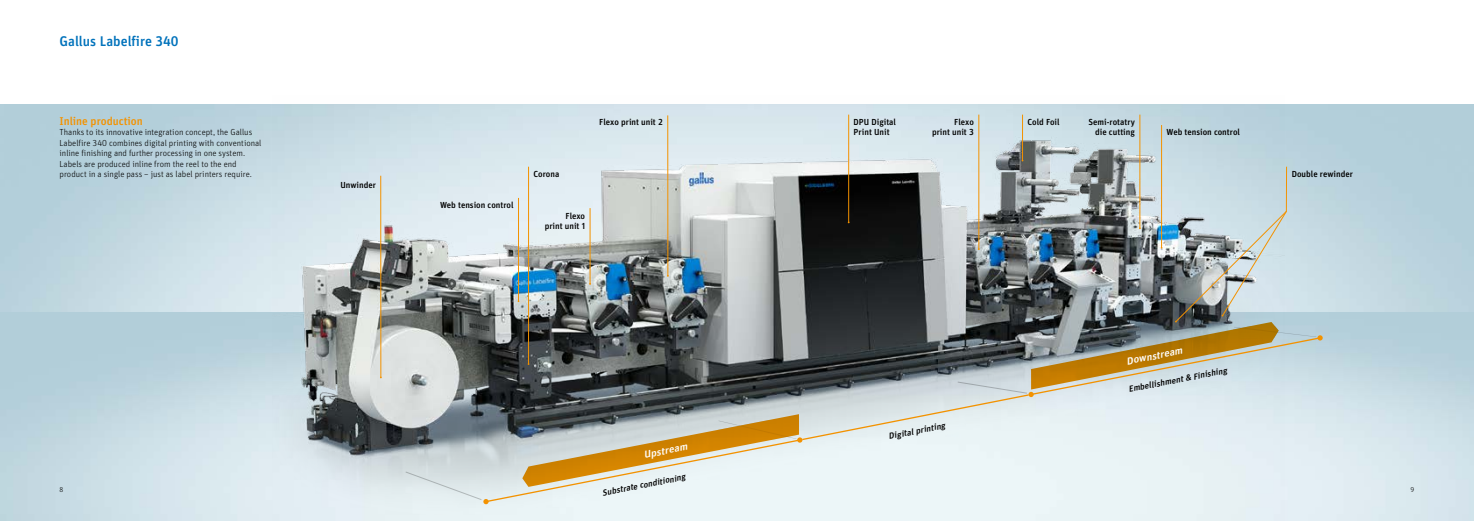
<style>
.page{position:relative;width:1474px;height:521px;background:#fff}
.page>*{position:absolute;margin:0;border:0;box-sizing:border-box;transform-origin:0 0}
.t1{font:500 14px "Unit Pro";color:#0072bb}
.t2{font:500 11.38px "Unit Pro";color:#f39200}
.t3{font:italic 500 10.15px "Unit Pro";color:#fff;scale:1.08 1}
.t4{font:italic 500 10.06px "Unit Pro";color:#fff;scale:1.09 1}
.t5{font:300 8.75px/10.4px "Unit Pro";color:#000}
.t6{font:500 8.75px/10.4px "Unit Pro";color:#000;text-align:right}
.t7{font:italic 500 8.66px "Unit Pro";color:#000}
.t8{font:italic 500 8.58px "Unit Pro";color:#000}
.t9{font:italic 500 8.58px "Unit Pro";color:#000;scale:1.04 1}
.t10{font:300 7px "Unit Pro";color:#000}
</style>
<div class="page">
<img style="left:0;top:312px;width:1473px;height:209px">
<img style="left:273px;top:104px;width:1011px;height:417px">
<hr style="left:380px;top:176px;width:1px;height:201px;background:#f39200">
<hr style="left:518px;top:198px;width:1px;height:103px;background:#f39200">
<hr style="left:590px;top:208px;width:1px;height:76px;background:#f39200">
<hr style="left:667px;top:115px;width:1px;height:161px;background:#f39200">
<hr style="left:848px;top:115px;width:1px;height:107px;background:#f39200">
<hr style="left:978px;top:115px;width:1px;height:134px;background:#f39200">
<hr style="left:1022px;top:115px;width:1px;height:46px;background:#f39200">
<hr style="left:1139px;top:115px;width:1px;height:113px;background:#f39200">
<hr style="left:1161px;top:125px;width:1px;height:123px;background:#f39200">
<hr style="left:528px;top:167px;width:1px;height:197px;background:#f39200">
<hr style="left:1286px;top:167px;width:1px;height:44px;background:#f39200">
<svg style="left:405px;top:211px;width:917px;height:293px"></svg>
<h1 class="t1" style="left:60px;top:31px;width:121px">Gallus Labelfire 340</h1>
<h2 class="t2" style="left:60px;top:113px;width:85px">Inline production</h2>
<p class="t5" style="left:60px;top:127px;width:203px">Thanks to its innovative integration concept, the Gallus Labelfire 340 combines digital printing with conventional inline finishing and further processing in one system.<br>Labels are produced inline from the reel to the end product in a single pass – just as label printers require.</p>
<p class="t6" style="left:340px;top:179px;width:37px">Unwinder</p>
<p class="t6" style="left:440px;top:200px;width:75px">Web tension control</p>
<p class="t6" style="left:533px;top:168px;width:27px">Corona</p>
<p class="t6" style="left:544px;top:210px;width:42px">Flexo<br>print unit 1</p>
<p class="t6" style="left:599px;top:116px;width:65px">Flexo print unit 2</p>
<p class="t6" style="left:853px;top:116px;width:44px;text-align:left">DPU Digital<br>Print Unit</p>
<p class="t6" style="left:954px;top:116px;width:21px">Flexo</p>
<p class="t6" style="left:1027px;top:116px;width:34px">Cold Foil</p>
<p class="t6" style="left:932px;top:127px;width:43px">print unit 3</p>
<p class="t6" style="left:1088px;top:116px;width:48px">Semi-rotatry die cutting</p>
<p class="t6" style="left:1166px;top:127px;width:75px">Web tension control</p>
<p class="t4" style="left:642px;top:448px;width:42px;rotate:-11deg">Upstream</p>
<p class="t9" style="left:887px;top:430px;width:57px;rotate:-11deg">Digital printing</p>
<p class="t3" style="left:1125px;top:354px;width:54px;rotate:-11deg">Downstream</p>
<p class="t8" style="left:1127px;top:383px;width:102px;rotate:-11deg">Embellishment &amp; Finishing</p>
<p class="t6" style="left:1291px;top:168px;width:63px">Double rewinder</p>
<p class="t7" style="left:601px;top:486px;width:86px;rotate:-11deg">Substrate conditioning</p>
<p class="t10" style="left:60px;top:485px;width:5px">8</p>
<p class="t10" style="left:1410px;top:485px;width:5px">9</p>
</div>
